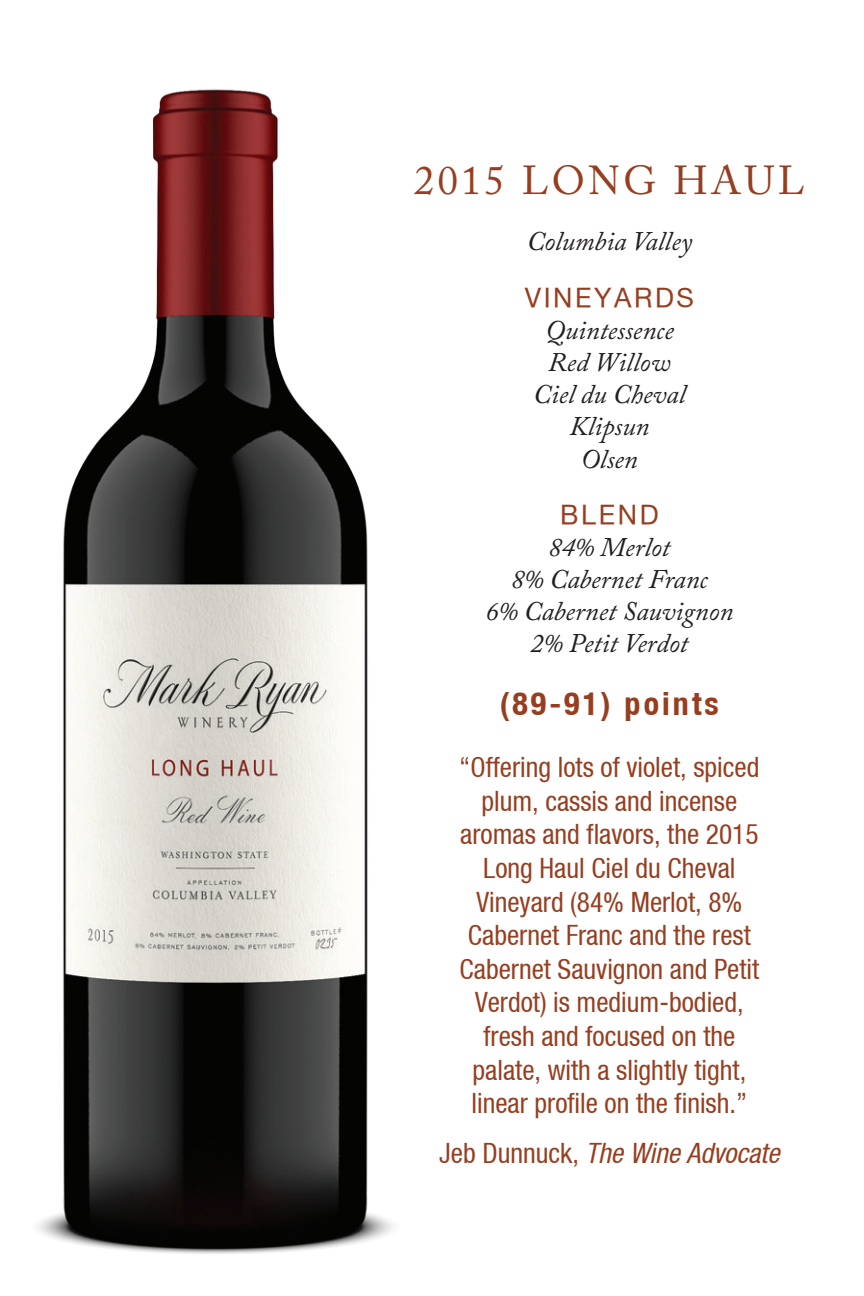
<style>
.page{position:relative;width:864px;height:1296px;background:#fff}
.page>*{position:absolute;margin:0;border:0;box-sizing:border-box;transform-origin:0 0}
.t1{font:40.4px "Adobe Caslon Pro";letter-spacing:.085em;color:#973e20}
.t2{font:32px "Helvetica Neue 77";letter-spacing:.095em;color:#973e20}
.t3{font:28px/33.6px "Helvetica Neue 57";color:#973e20;text-align:center}
.t4{font:italic 28px "Helvetica Neue 57";color:#973e20}
.t5{font:italic 26.8px/32px "Adobe Caslon Pro";color:#231f20;text-align:center}
.t6{font:26.8px "Helvetica Neue 55";letter-spacing:.095em;color:#973e20}
.s1{font-style:normal}
</style>
<div class="page">
<img style="left:37px;top:89px;width:356px;height:1165px">
<h1 class="t1" style="left:414px;top:157px;width:392px">2015 LONG HAUL</h1>
<p class="t5" style="left:527px;top:225px;width:167px">Columbia Valley</p>
<p class="t6" style="left:525px;top:281px;width:171px">VINEYARDS</p>
<p class="t5" style="left:533px;top:314px;width:154px">Quintessence<br>Red Willow<br>Ciel du Cheval<br>Klipsun<br>Olsen</p>
<p class="t6" style="left:560px;top:498px;width:100px">BLEND</p>
<p class="t5" style="left:485px;top:531px;width:249px">84% Merlot<br>8% Cabernet Franc<br>6% Cabernet Sauvignon<br>2% Petit Verdot</p>
<p class="t2" style="left:500px;top:684px;width:220px">(89-91) points</p>
<p class="t3" style="left:459px;top:750px;width:302px">“Offering lots of violet, spiced plum, cassis and incense aromas and flavors, the 2015<br>Long Haul Ciel du Cheval<br>Vineyard (84% Merlot, 8%<br>Cabernet Franc and the rest<br>Cabernet Sauvignon and Petit<br>Verdot) is medium-bodied, fresh and focused on the palate, with a slightly tight, linear profile on the finish.”</p>
<p class="t4" style="left:439px;top:1137px;width:342px"><span class="s1">Jeb Dunnuck,</span> The Wine Advocate</p>
</div>
